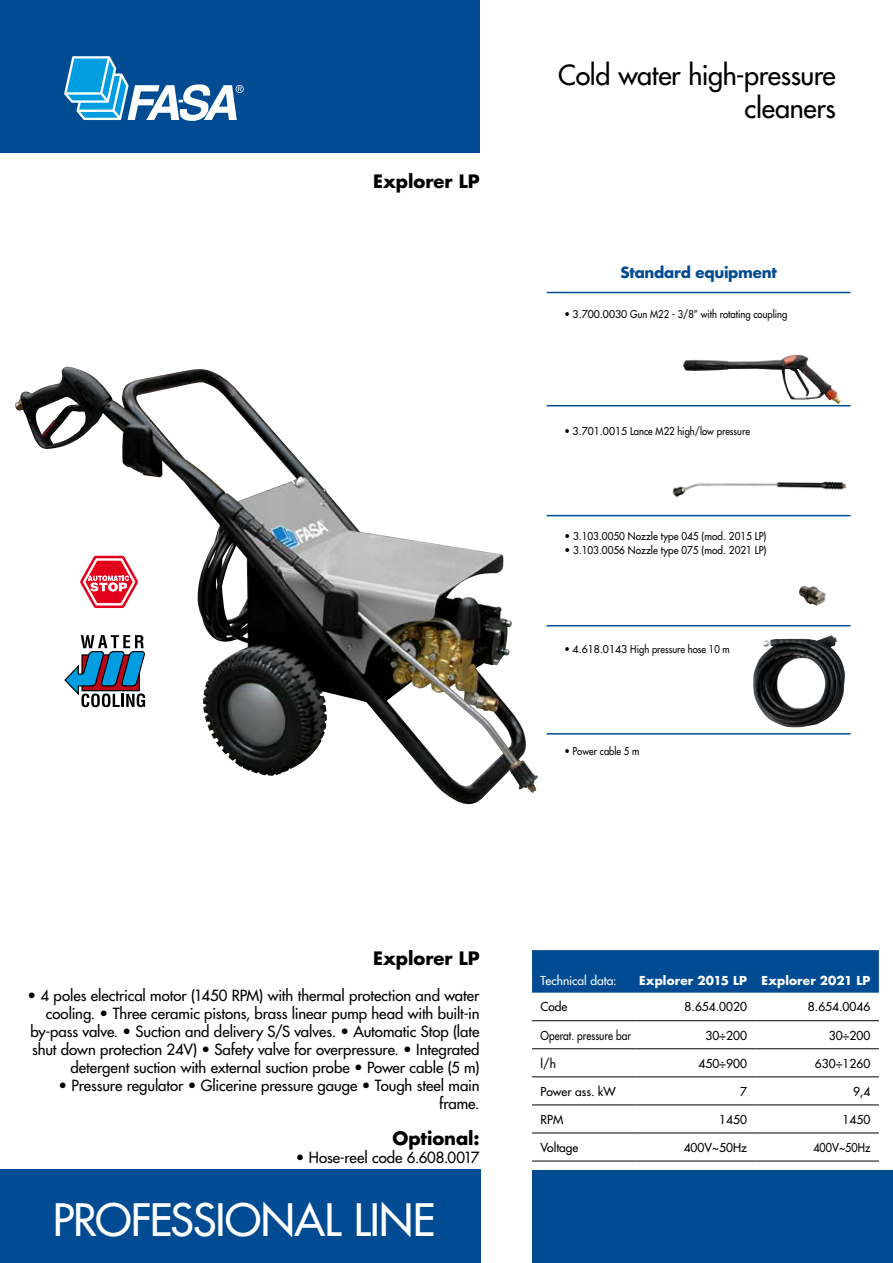
<style>
.page{position:relative;width:893px;height:1263px;background:#fff}
.page>*{position:absolute;margin:0;border:0;box-sizing:border-box;transform-origin:0 0}
.t1{font:500 43.5px "Futura Std";letter-spacing:-.015em;color:#fff}
.t2{font:500 27px/32.4px "Futura Std";letter-spacing:-.015em;color:#000;text-align:right}
.t3{font:700 18px "Futura Std";color:#000}
.t4{font:500 15px/18px "Futura Std";letter-spacing:-.005em;color:#000;text-align:right}
.t5{font:700 15px "Futura Std";letter-spacing:-.015em;color:#004b92}
.t6{font:500 12px "Futura Std";color:#000}
.t7{font:700 12px "Futura Std";letter-spacing:.01em;color:#fff}
.t8{font:500 12px "Futura Std";color:#000;scale:.85 1}
.t9{font:500 12px "Futura Std";letter-spacing:.005em;color:#fff}
.t10{font:500 12px "Futura Std";color:#000;scale:.9 1}
.t11{font:500 10.5px "Futura Std";color:#000;scale:.9 1}
.t12{font:500 10.5px "Futura Std";color:#000;scale:.95 1}
</style>
<div class="page">
<div style="left:532px;top:1170px;width:361px;height:93px;background:#004b92"></div>
<div style="left:0;top:1169px;width:480px;height:94px;background:#004b92"></div>
<div style="left:0;top:0;width:480px;height:153px;background:#004b92"></div>
<svg style="left:64px;top:56px;width:180px;height:65px"></svg>
<img style="left:15px;top:369px;width:523px;height:436px">
<div style="left:532px;top:950px;width:347px;height:43px;background:#004b92"></div>
<hr style="left:532px;top:1020px;width:104px;height:1px;background:#000">
<hr style="left:636px;top:1020px;width:119px;height:1px;background:#000">
<hr style="left:755px;top:1020px;width:124px;height:1px;background:#000">
<hr style="left:532px;top:1048px;width:104px;height:1px;background:#000">
<hr style="left:636px;top:1048px;width:119px;height:1px;background:#000">
<hr style="left:755px;top:1048px;width:124px;height:1px;background:#000">
<hr style="left:532px;top:1076px;width:104px;height:1px;background:#000">
<hr style="left:636px;top:1076px;width:119px;height:1px;background:#000">
<hr style="left:755px;top:1076px;width:124px;height:1px;background:#000">
<hr style="left:532px;top:1104px;width:104px;height:1px;background:#000">
<hr style="left:636px;top:1104px;width:119px;height:1px;background:#000">
<hr style="left:755px;top:1104px;width:124px;height:1px;background:#000">
<hr style="left:532px;top:1132px;width:104px;height:1px;background:#000">
<hr style="left:636px;top:1132px;width:119px;height:1px;background:#000">
<hr style="left:755px;top:1132px;width:124px;height:1px;background:#000">
<hr style="left:532px;top:1161px;width:104px;height:1px;background:#000">
<hr style="left:636px;top:1161px;width:119px;height:1px;background:#000">
<hr style="left:755px;top:1161px;width:124px;height:1px;background:#000">
<svg style="left:77px;top:553px;width:64px;height:59px"></svg>
<svg style="left:63px;top:635px;width:82px;height:72px"></svg>
<hr style="left:547px;top:292px;width:303px;height:1px;background:#004b92">
<hr style="left:547px;top:405px;width:303px;height:1px;background:#004b92">
<hr style="left:547px;top:515px;width:303px;height:1px;background:#004b92">
<hr style="left:547px;top:625px;width:303px;height:1px;background:#004b92">
<hr style="left:547px;top:733px;width:303px;height:2px;background:#004b92">
<img style="left:799px;top:586px;width:27px;height:20px">
<img style="left:753px;top:635px;width:92px;height:92px">
<img style="left:672px;top:481px;width:175px;height:16px">
<img style="left:683px;top:355px;width:114px;height:32px">
<p class="t3" style="left:373px;top:169px;width:108px">Explorer LP</p>
<h2 class="t2" style="left:558px;top:59px;width:279px">Cold water high-pressure cleaners</h2>
<p class="t5" style="left:620px;top:263px;width:158px">Standard equipment</p>
<p class="t11" style="left:564px;top:308px;width:249px">• 3.700.0030 Gun M22 - 3/8” with rotating coupling</p>
<p class="t11" style="left:564px;top:424px;width:208px">• 3.701.0015 Lance M22 high/low pressure</p>
<p class="t12" style="left:564px;top:529px;width:214px">• 3.103.0050 Nozzle type 045 (mod. 2015 LP)</p>
<p class="t12" style="left:564px;top:544px;width:214px">• 3.103.0056 Nozzle type 075 (mod. 2021 LP)</p>
<p class="t11" style="left:564px;top:642px;width:185px">• 4.618.0143 High pressure hose 10 m</p>
<p class="t11" style="left:564px;top:744px;width:85px">• Power cable 5 m</p>
<p class="t3" style="left:373px;top:946px;width:108px">Explorer LP</p>
<p class="t4" style="left:28px;top:986px;width:453px">• 4 poles electrical motor (1450 RPM) with thermal protection and water cooling. • Three ceramic pistons, brass linear pump head with built-in by-pass valve. • Suction and delivery S/S valves. • Automatic Stop (late shut down protection 24V) • Safety valve for overpressure. • Integrated detergent suction with external suction probe • Power cable (5 m)</p>
<p class="t4" style="left:59px;top:1076px;width:422px">• Pressure regulator • Glicerine pressure gauge • Tough steel main frame.</p>
<p class="t3" style="left:392px;top:1126px;width:89px">Optional:</p>
<p class="t4" style="left:296px;top:1148px;width:185px">• Hose-reel code 6.608.0017</p>
<h1 class="t1" style="left:53px;top:1193px;width:384px">PROFESSIONAL LINE</h1>
<p class="t9" style="left:541px;top:973px;width:78px">Technical data:</p>
<p class="t7" style="left:639px;top:973px;width:233px">Explorer 2015 LP Explorer 2021 LP</p>
<p class="t6" style="left:541px;top:999px;width:28px">Code</p>
<p class="t6" style="left:685px;top:999px;width:64px">8.654.0020</p>
<p class="t6" style="left:808px;top:999px;width:64px">8.654.0046</p>
<p class="t8" style="left:541px;top:1028px;width:108px">Operat. pressure bar</p>
<p class="t6" style="left:705px;top:1028px;width:43px">30÷200</p>
<p class="t6" style="left:829px;top:1028px;width:43px">30÷200</p>
<p class="t6" style="left:541px;top:1056px;width:17px">l/h</p>
<p class="t6" style="left:698px;top:1056px;width:50px">450÷900</p>
<p class="t6" style="left:815px;top:1056px;width:57px">630÷1260</p>
<p class="t6" style="left:541px;top:1084px;width:77px">Power ass. kW</p>
<p class="t6" style="left:740px;top:1084px;width:8px">7</p>
<p class="t6" style="left:853px;top:1084px;width:19px">9,4</p>
<p class="t6" style="left:541px;top:1112px;width:24px">RPM</p>
<p class="t6" style="left:719px;top:1112px;width:29px">1450</p>
<p class="t6" style="left:843px;top:1112px;width:29px">1450</p>
<p class="t6" style="left:541px;top:1140px;width:39px">Voltage</p>
<p class="t6" style="left:684px;top:1140px;width:65px">400V~50Hz</p>
<p class="t10" style="left:813px;top:1140px;width:65px">400V~50Hz</p>
</div>
